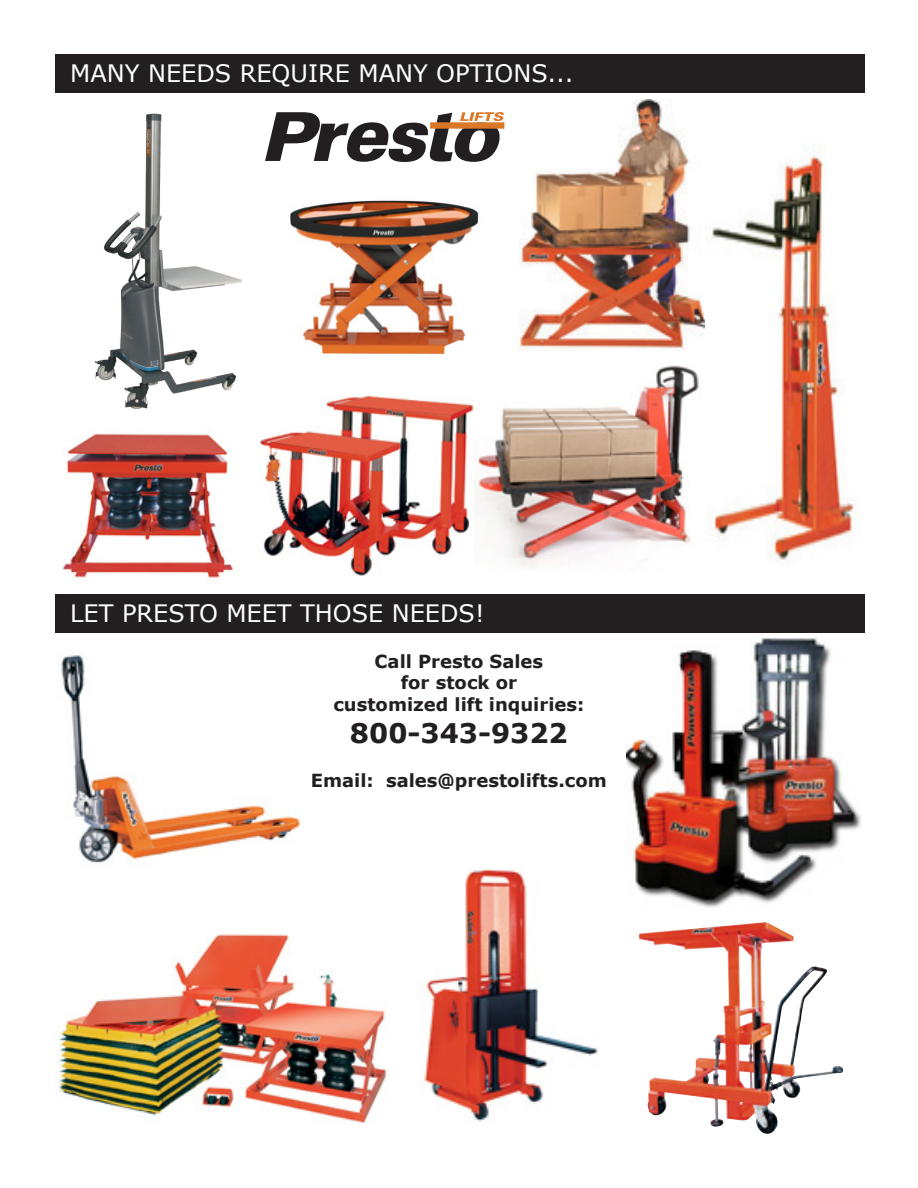
<style>
.page{position:relative;width:918px;height:1188px;background:#fff}
.page>*{position:absolute;margin:0;border:0;box-sizing:border-box;transform-origin:0 0}
.t1{font:700 27px "Verdana";color:#231f20}
.t2{font:24px "Verdana";color:#fff}
.t3{font:700 18px "Verdana";color:#231f20}
</style>
<div class="page">
<img style="left:94px;top:113px;width:148px;height:296px">
<svg style="left:265px;top:112px;width:239px;height:50px"></svg>
<img style="left:473px;top:365px;width:226px;height:203px">
<img style="left:520px;top:100px;width:185px;height:251px">
<img style="left:58px;top:934px;width:330px;height:190px">
<img style="left:626px;top:638px;width:235px;height:270px">
<img style="left:61px;top:655px;width:243px;height:208px">
<img style="left:260px;top:395px;width:213px;height:181px">
<img style="left:423px;top:868px;width:175px;height:254px">
<div style="left:55px;top:594px;width:810px;height:39px;background:#231f20"></div>
<img style="left:62px;top:433px;width:172px;height:145px">
<img style="left:710px;top:145px;width:152px;height:416px">
<div style="left:55px;top:54px;width:810px;height:39px;background:#231f20"></div>
<img style="left:639px;top:922px;width:204px;height:212px">
<img style="left:290px;top:200px;width:189px;height:155px">
<p class="t2" style="left:70px;top:57px;width:505px">MANY NEEDS REQUIRE MANY OPTIONS...</p>
<p class="t2" style="left:70px;top:597px;width:416px">LET PRESTO MEET THOSE NEEDS!</p>
<p class="t3" style="left:375px;top:648px;width:170px">Call Presto Sales</p>
<p class="t3" style="left:401px;top:670px;width:118px">for stock or</p>
<p class="t3" style="left:333px;top:692px;width:253px">customized lift inquiries:</p>
<p class="t1" style="left:350px;top:714px;width:219px">800-343-9322</p>
<p class="t3" style="left:311px;top:767px;width:298px">Email: sales@prestolifts.com</p>
</div>
